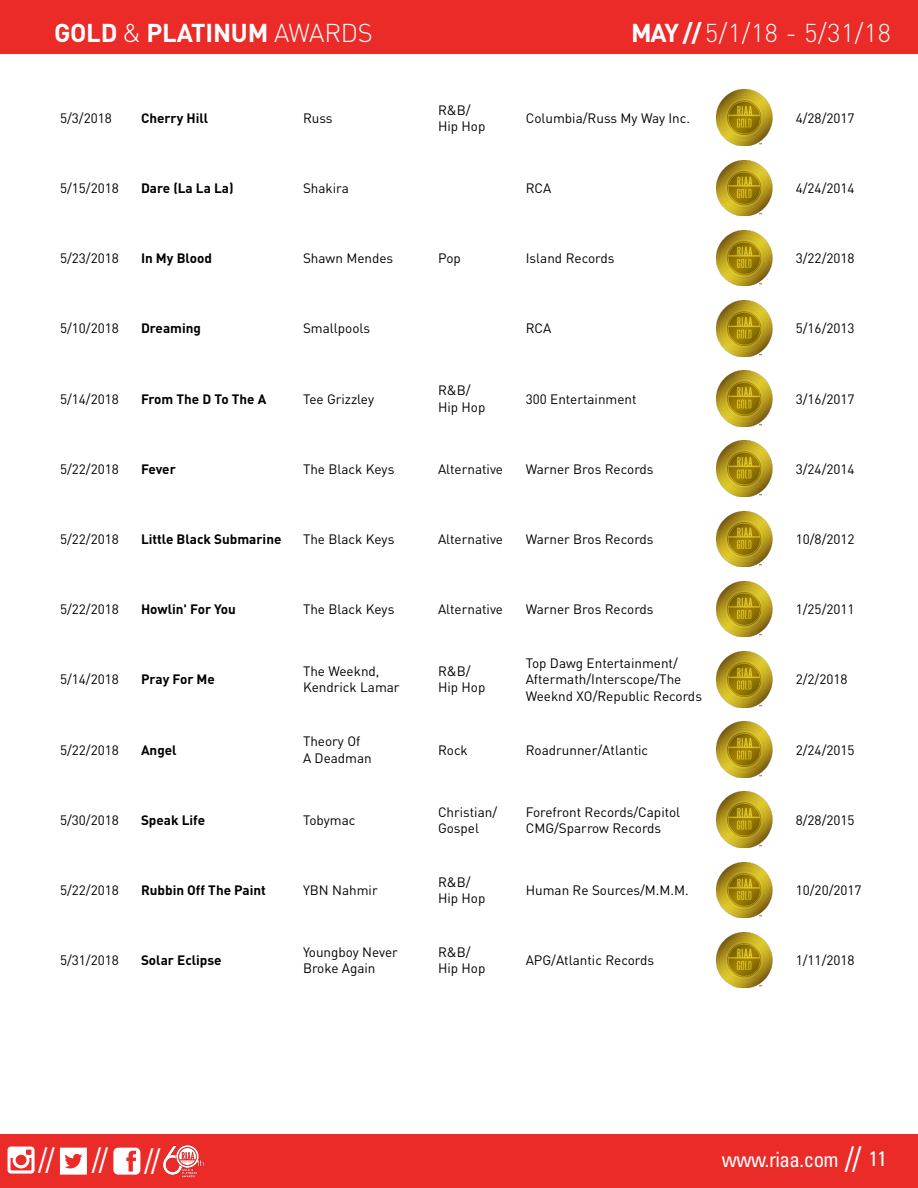
<style>
.page{position:relative;width:918px;height:1188px;background:#fff}
.page>*{position:absolute;margin:0;border:0;box-sizing:border-box;transform-origin:0 0}
.t1{font:condensed 31.5px "Univers LT Std";color:#fff}
.t2{font:700 25.5px "DINOT";letter-spacing:-.01em;color:#fff}
.t3{font:300 25.5px "DINOT";color:#fff}
.t4{font:condensed 21px "Univers LT Std";letter-spacing:-.025em;color:#fff}
.t5{font:13.5px/16.2px "DINOT";color:#000}
.t6{font:700 13.5px "DINOT";color:#000}
.s1{font-weight:300}
.s2{font-weight:700}
.s3{font-size:31.5px}
</style>
<div class="page">
<div style="left:0;top:1134px;width:918px;height:54px;background:#ea2b28"></div>
<div style="left:0;top:0;width:918px;height:54px;background:#ea2b28"></div>
<svg style="left:8px;top:1147px;width:27px;height:27px"></svg>
<svg style="left:60px;top:1148px;width:27px;height:27px"></svg>
<svg style="left:113px;top:1148px;width:27px;height:27px"></svg>
<img style="left:162px;top:1145px;width:42px;height:33px">
<img style="left:716px;top:90px;width:57px;height:56px">
<img style="left:716px;top:160px;width:57px;height:56px">
<img style="left:716px;top:230px;width:57px;height:56px">
<img style="left:716px;top:301px;width:57px;height:55px">
<img style="left:716px;top:371px;width:57px;height:55px">
<img style="left:716px;top:441px;width:57px;height:56px">
<img style="left:716px;top:511px;width:57px;height:56px">
<img style="left:716px;top:581px;width:57px;height:56px">
<img style="left:716px;top:652px;width:57px;height:55px">
<img style="left:716px;top:722px;width:57px;height:55px">
<img style="left:716px;top:792px;width:57px;height:56px">
<img style="left:716px;top:862px;width:57px;height:56px">
<img style="left:716px;top:932px;width:57px;height:56px">
<h2 class="t2" style="left:54px;top:15px;width:320px">GOLD <span class="s1">&amp;</span> PLATINUM <span class="s1">AWARDS</span></h2>
<h2 class="t3" style="left:631px;top:15px;width:261px"><span class="s2">MAY //</span>5/1/18 - 5/31/18</h2>
<p class="t5" style="left:60px;top:109px;width:53px">5/3/2018</p>
<p class="t6" style="left:141px;top:109px;width:69px">Cherry Hill</p>
<p class="t5" style="left:303px;top:109px;width:31px">Russ</p>
<p class="t5" style="left:438px;top:101px;width:49px">R&amp;B/<br>Hip Hop</p>
<p class="t5" style="left:526px;top:109px;width:166px">Columbia/Russ My Way Inc.</p>
<p class="t5" style="left:796px;top:109px;width:60px">4/28/2017</p>
<p class="t5" style="left:60px;top:179px;width:60px">5/15/2018</p>
<p class="t6" style="left:141px;top:179px;width:94px">Dare (La La La)</p>
<p class="t5" style="left:303px;top:179px;width:47px">Shakira</p>
<p class="t5" style="left:526px;top:179px;width:27px">RCA</p>
<p class="t5" style="left:796px;top:179px;width:60px">4/24/2014</p>
<p class="t5" style="left:60px;top:250px;width:60px">5/23/2018</p>
<p class="t6" style="left:141px;top:249px;width:72px">In My Blood</p>
<p class="t5" style="left:303px;top:250px;width:92px">Shawn Mendes</p>
<p class="t5" style="left:438px;top:250px;width:24px">Pop</p>
<p class="t5" style="left:526px;top:250px;width:90px">Island Records</p>
<p class="t5" style="left:796px;top:250px;width:60px">3/22/2018</p>
<p class="t5" style="left:60px;top:320px;width:60px">5/10/2018</p>
<p class="t6" style="left:141px;top:319px;width:61px">Dreaming</p>
<p class="t5" style="left:303px;top:320px;width:69px">Smallpools</p>
<p class="t5" style="left:526px;top:320px;width:27px">RCA</p>
<p class="t5" style="left:796px;top:320px;width:60px">5/16/2013</p>
<p class="t5" style="left:60px;top:390px;width:60px">5/14/2018</p>
<p class="t6" style="left:141px;top:390px;width:127px">From The D To The A</p>
<p class="t5" style="left:303px;top:390px;width:73px">Tee Grizzley</p>
<p class="t5" style="left:438px;top:382px;width:49px">R&amp;B/<br>Hip Hop</p>
<p class="t5" style="left:526px;top:390px;width:112px">300 Entertainment</p>
<p class="t5" style="left:796px;top:390px;width:60px">3/16/2017</p>
<p class="t5" style="left:60px;top:460px;width:60px">5/22/2018</p>
<p class="t6" style="left:141px;top:460px;width:36px">Fever</p>
<p class="t5" style="left:303px;top:460px;width:93px">The Black Keys</p>
<p class="t5" style="left:438px;top:460px;width:67px">Alternative</p>
<p class="t5" style="left:526px;top:460px;width:129px">Warner Bros Records</p>
<p class="t5" style="left:796px;top:460px;width:60px">3/24/2014</p>
<p class="t5" style="left:60px;top:530px;width:60px">5/22/2018</p>
<p class="t6" style="left:141px;top:530px;width:142px">Little Black Submarine</p>
<p class="t5" style="left:303px;top:530px;width:93px">The Black Keys</p>
<p class="t5" style="left:438px;top:530px;width:67px">Alternative</p>
<p class="t5" style="left:526px;top:530px;width:129px">Warner Bros Records</p>
<p class="t5" style="left:796px;top:530px;width:60px">10/8/2012</p>
<p class="t5" style="left:60px;top:601px;width:60px">5/22/2018</p>
<p class="t6" style="left:141px;top:600px;width:97px">Howlin' For You</p>
<p class="t5" style="left:303px;top:601px;width:93px">The Black Keys</p>
<p class="t5" style="left:438px;top:601px;width:67px">Alternative</p>
<p class="t5" style="left:526px;top:601px;width:129px">Warner Bros Records</p>
<p class="t5" style="left:796px;top:601px;width:60px">1/25/2011</p>
<p class="t5" style="left:60px;top:671px;width:60px">5/14/2018</p>
<p class="t6" style="left:141px;top:670px;width:75px">Pray For Me</p>
<p class="t5" style="left:303px;top:663px;width:98px">The Weeknd,<br>Kendrick Lamar</p>
<p class="t5" style="left:438px;top:663px;width:49px">R&amp;B/<br>Hip Hop</p>
<p class="t5" style="left:526px;top:655px;width:178px">Top Dawg Entertainment/<br>Aftermath/Interscope/The<br>Weeknd XO/Republic Records</p>
<p class="t5" style="left:796px;top:671px;width:53px">2/2/2018</p>
<p class="t5" style="left:60px;top:741px;width:60px">5/22/2018</p>
<p class="t6" style="left:141px;top:741px;width:37px">Angel</p>
<p class="t5" style="left:303px;top:733px;width:70px">Theory Of<br>A Deadman</p>
<p class="t5" style="left:438px;top:741px;width:31px">Rock</p>
<p class="t5" style="left:526px;top:741px;width:124px">Roadrunner/Atlantic</p>
<p class="t5" style="left:796px;top:741px;width:60px">2/24/2015</p>
<p class="t5" style="left:60px;top:811px;width:60px">5/30/2018</p>
<p class="t6" style="left:141px;top:811px;width:66px">Speak Life</p>
<p class="t5" style="left:303px;top:811px;width:54px">Tobymac</p>
<p class="t5" style="left:438px;top:803px;width:61px">Christian/<br>Gospel</p>
<p class="t5" style="left:526px;top:803px;width:156px">Forefront Records/Capitol<br>CMG/Sparrow Records</p>
<p class="t5" style="left:796px;top:811px;width:60px">8/28/2015</p>
<p class="t5" style="left:60px;top:881px;width:60px">5/22/2018</p>
<p class="t6" style="left:141px;top:881px;width:126px">Rubbin Off The Paint</p>
<p class="t5" style="left:303px;top:881px;width:76px">YBN Nahmir</p>
<p class="t5" style="left:438px;top:873px;width:49px">R&amp;B/<br>Hip Hop</p>
<p class="t5" style="left:526px;top:881px;width:165px">Human Re Sources/M.M.M.</p>
<p class="t5" style="left:796px;top:881px;width:67px">10/20/2017</p>
<p class="t5" style="left:60px;top:952px;width:60px">5/31/2018</p>
<p class="t6" style="left:141px;top:951px;width:82px">Solar Eclipse</p>
<p class="t5" style="left:303px;top:944px;width:96px">Youngboy Never<br>Broke Again</p>
<p class="t5" style="left:438px;top:944px;width:49px">R&amp;B/<br>Hip Hop</p>
<p class="t5" style="left:526px;top:952px;width:130px">APG/Atlantic Records</p>
<p class="t5" style="left:796px;top:952px;width:60px">1/11/2018</p>
<h1 class="t1" style="left:39px;top:1138px;width:123px">// // //</h1>
<h3 class="t4" style="left:722px;top:1146px;width:167px">www.riaa.com <span class="s3">//</span> 11</h3>
</div>
